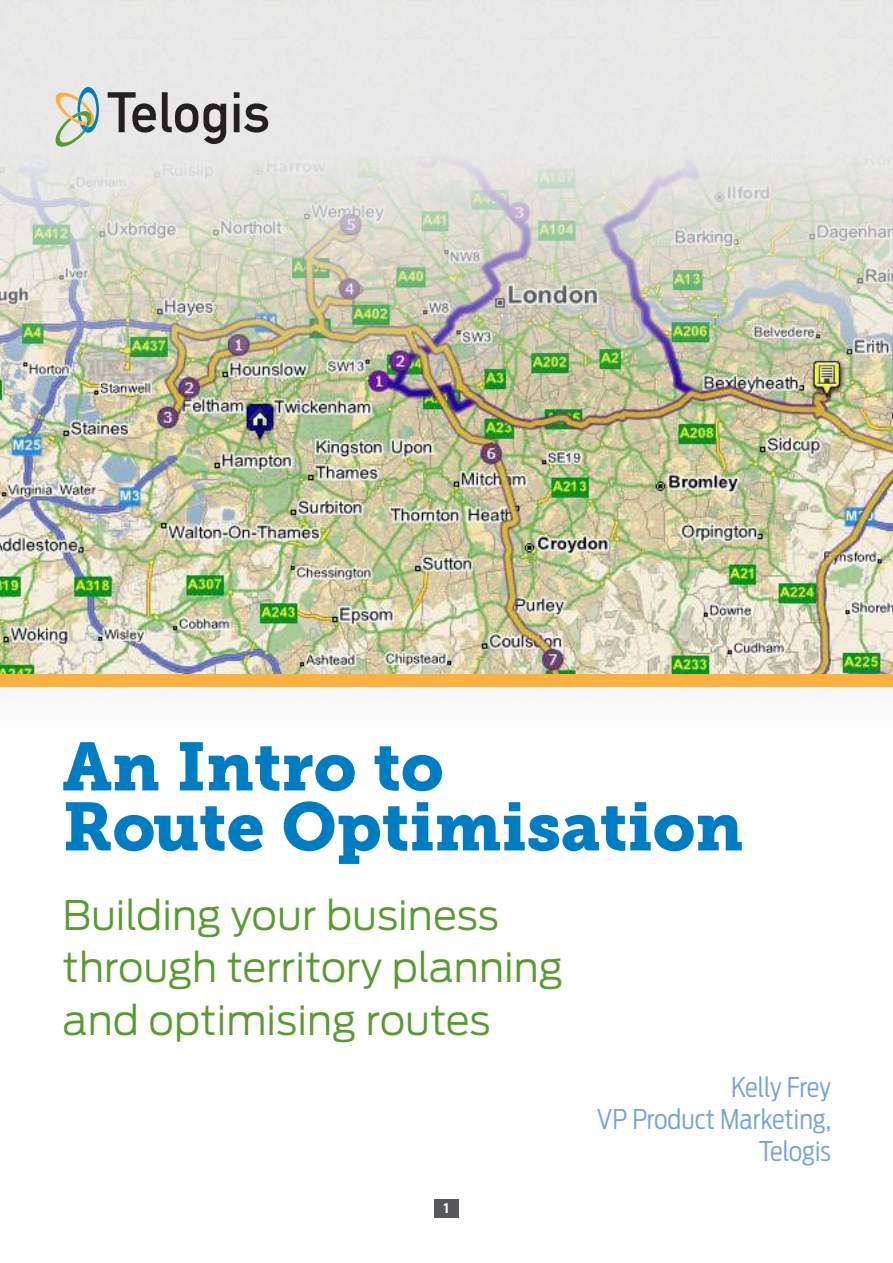
<style>
.page{position:relative;width:893px;height:1263px;background:#fff}
.page>*{position:absolute;margin:0;border:0;box-sizing:border-box;transform-origin:0 0}
.t1{font:67.5px/60px "Museo Slab 900";color:#007cc2}
.t2{font:300 40.5px/52.5px "Antenna";color:#589b31}
.t3{font:300 27px/32.4px "Antenna Cond";color:#73a4d6;text-align:right}
.t4{font:700 condensed 15px "Myriad Pro";color:#fff}
</style>
<div class="page">
<img style="left:0;top:0;width:893px;height:674px">
<div style="left:0;top:674px;width:893px;height:13px;background:#fbb03f"></div>
<svg style="left:108px;top:92px;width:48px;height:41px;background:#9c9a9a"></svg>
<svg style="left:162px;top:92px;width:64px;height:52px;background:#a2a0a0"></svg>
<svg style="left:234px;top:92px;width:34px;height:41px"></svg>
<svg style="left:53px;top:87px;width:46px;height:62px;background:#c3cfc0"></svg>
<div style="left:434px;top:1200px;width:25px;height:18px;background:#57585a"></div>
<h1 class="t1" style="left:63px;top:737px;width:682px">An Intro to<br>Route Optimisation</h1>
<p class="t2" style="left:63px;top:889px;width:502px">Building your business through territory planning and optimising routes</p>
<p class="t3" style="left:597px;top:1071px;width:236px">Kelly Frey<br>VP Product Marketing,<br>Telogis</p>
<p class="t4" style="left:443px;top:1198px;width:8px">1</p>
</div>
